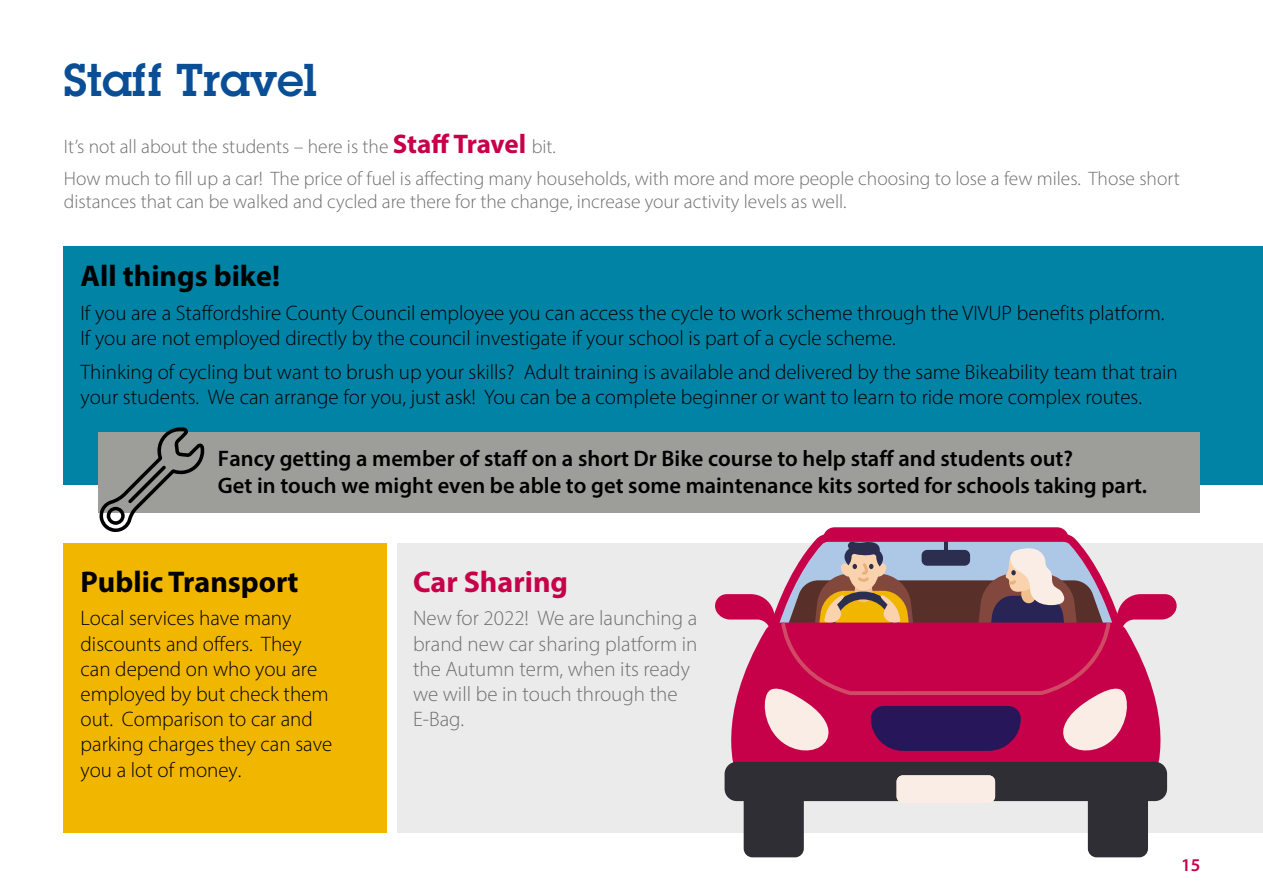
<style>
.page{position:relative;width:1263px;height:893px;background:#fff}
.page>*{position:absolute;margin:0;border:0;box-sizing:border-box;transform-origin:0 0}
.t1{font:600 45px "Lubalin Graph Std";color:#0a4e96}
.t2{font:700 30px "Myriad Pro";color:#000}
.t3{font:700 30px "Myriad Pro";color:#c6014a}
.t4{font:600 22.5px/27px "Myriad Pro";color:#000}
.t5{font:300 21px/25.2px "Myriad Pro";color:#000}
.t6{font:300 21px/25.2px "Myriad Pro";color:#706f6f}
.t7{font:300 19.5px/32px "Myriad Pro";color:#706f6f}
.t8{font:600 18px "Myriad Pro";color:#c6014a}
.s1{font-weight:700;font-size:27px;color:#c6014a}
</style>
<div class="page">
<div style="left:398px;top:543px;width:865px;height:290px;background:#ebebeb"></div>
<div style="left:64px;top:543px;width:323px;height:290px;background:#f0b600"></div>
<div style="left:64px;top:247px;width:1199px;height:238px;background:#0083a5"></div>
<div style="left:1088px;top:801px;width:60px;height:56px;background:#2e2e34"></div>
<div style="left:744px;top:801px;width:60px;height:56px;background:#2e2e34"></div>
<svg style="left:727px;top:754px;width:441px;height:20px;background:#c30c50"></svg>
<div style="left:724px;top:762px;width:443px;height:39px;background:#2e2e34;border-radius:12px"></div>
<svg style="left:715px;top:527px;width:462px;height:227px"></svg>
<div style="left:896px;top:775px;width:99px;height:28px;background:#faede5;border-radius:6px"></div>
<div style="left:98px;top:432px;width:1102px;height:80px;background:#9d9d99"></div>
<svg style="left:98px;top:427px;width:106px;height:105px"></svg>
<h2 class="t1" style="left:64px;top:50px;width:255px">Staff Travel</h2>
<p class="t7" style="left:64px;top:130px;width:1117px">It’s not all about the students – here is the <span class="s1">Staff Travel</span> bit.<br>How much to fill up a car! The price of fuel is affecting many households, with more and more people choosing to lose a few miles. Those short</p>
<p class="t7" style="left:64px;top:185px;width:784px">distances that can be walked and cycled are there for the change, increase your activity levels as well.</p>
<p class="t2" style="left:81px;top:256px;width:201px">All things bike!</p>
<p class="t5" style="left:81px;top:300px;width:1085px">If you are a Staffordshire County Council employee you can access the cycle to work scheme through the VIVUP benefits platform.<br>If you are not employed directly by the council investigate if your school is part of a cycle scheme.</p>
<p class="t5" style="left:81px;top:359px;width:1099px">Thinking of cycling but want to brush up your skills? Adult training is available and delivered by the same Bikeability team that train your students. We can arrange for you, just ask! You can be a complete beginner or want to learn to ride more complex routes.</p>
<p class="t4" style="left:218px;top:444px;width:931px">Fancy getting a member of staff on a short Dr Bike course to help staff and students out?<br>Get in touch we might even be able to get some maintenance kits sorted for schools taking part.</p>
<p class="t2" style="left:81px;top:562px;width:220px">Public Transport</p>
<p class="t5" style="left:81px;top:606px;width:253px">Local services have many discounts and offers. They can depend on who you are employed by but check them out. Comparison to car and parking charges they can save you a lot of money.</p>
<p class="t3" style="left:413px;top:562px;width:157px">Car Sharing</p>
<p class="t6" style="left:413px;top:606px;width:286px">New for 2022! We are launching a brand new car sharing platform in the Autumn term, when its ready we will be in touch through the<br>E-Bag.</p>
<p class="t8" style="left:1181px;top:853px;width:21px">15</p>
</div>
